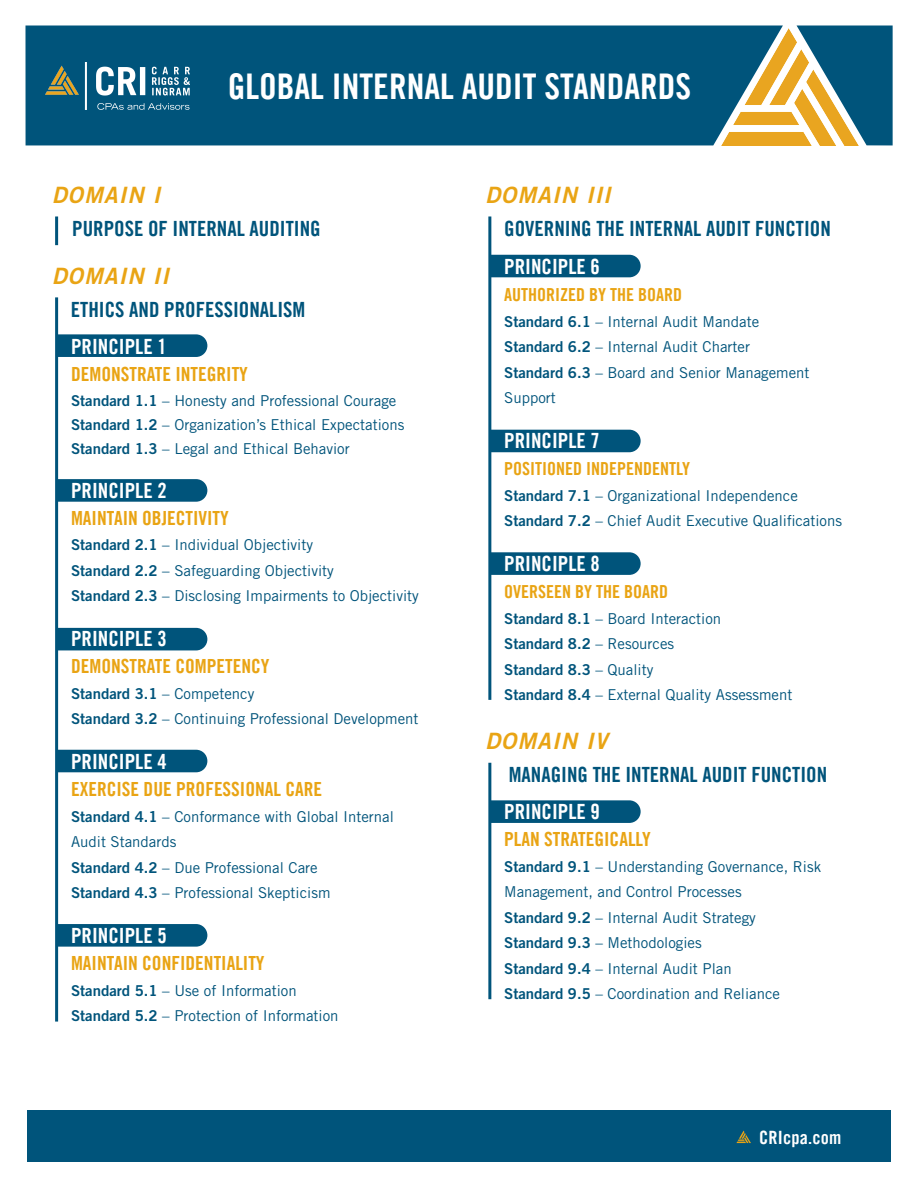
<style>
.page{position:relative;width:918px;height:1188px;background:#fff}
.page>*{position:absolute;margin:0;border:0;box-sizing:border-box;transform-origin:0 0}
.t1{font:35.4px "Trade Gothic LT Std Bd Cn 20";color:#fff}
.t2{font:22.5px "Trade Gothic LT Std Bd 2 Obl";letter-spacing:.05em;color:#e9a414}
.t3{font:21px "Trade Gothic LT Std Bd Cn 20";color:#00547b}
.t4{font:21px "Trade Gothic LT Std Bd Cn 20";color:#fff}
.t5{font:19.5px "Trade Gothic LT Std Bd Cn 20";color:#e9a414}
.t6{font:18.3px "Trade Gothic LT Std Bd Cn 20";letter-spacing:.01em;color:#fff}
.t7{font:18px "Trade Gothic LT Std Bd Cn 20";color:#e9a414}
.t8{font:15px/25.5px "Trade Gothic LT Std";color:#00547b}
.t9{font:15px/25.5px "Trade Gothic LT Std Bd 2";color:#00547b}
.s1{font-family:"Trade Gothic LT Std Bd 2"}
.s2{font-family:"Trade Gothic LT Std"}
</style>
<div class="page">
<div style="left:27px;top:1111px;width:864px;height:51px;background:#00547b"></div>
<svg style="left:736px;top:1131px;width:15px;height:12px"></svg>
<svg style="left:491px;top:800px;width:150px;height:23px;background:#095a7f"></svg>
<hr style="left:488px;top:763px;width:3px;height:236px;background:#00547b">
<div style="left:58px;top:334px;width:149px;height:23px;background:#00547b"></div>
<svg style="left:58px;top:479px;width:149px;height:23px;background:#08597f"></svg>
<div style="left:58px;top:628px;width:149px;height:22px;background:#00547b"></div>
<div style="left:58px;top:750px;width:149px;height:22px;background:#00547b"></div>
<svg style="left:58px;top:924px;width:149px;height:23px;background:#08597f"></svg>
<hr style="left:55px;top:297px;width:3px;height:725px;background:#00547b">
<div style="left:491px;top:430px;width:150px;height:22px;background:#00547b"></div>
<div style="left:491px;top:255px;width:150px;height:22px;background:#00547b"></div>
<svg style="left:491px;top:552px;width:150px;height:23px;background:#095a7f"></svg>
<hr style="left:488px;top:216px;width:3px;height:484px;background:#00547b">
<hr style="left:55px;top:216px;width:3px;height:29px;background:#00547b">
<div style="left:25px;top:26px;width:758px;height:119px;background:#00547b"></div>
<img style="left:722px;top:28px;width:75px;height:117px">
<img style="left:46px;top:62px;width:144px;height:48px">
<svg style="left:797px;top:26px;width:96px;height:119px"></svg>
<h1 class="t1" style="left:228px;top:65px;width:465px">GLOBAL INTERNAL AUDIT STANDARDS</h1>
<h2 class="t2" style="left:52px;top:181px;width:110px">DOMAIN I</h2>
<h3 class="t3" style="left:72px;top:216px;width:250px">PURPOSE OF INTERNAL AUDITING</h3>
<h2 class="t2" style="left:52px;top:262px;width:119px">DOMAIN II</h2>
<h3 class="t3" style="left:71px;top:297px;width:236px">ETHICS AND PROFESSIONALISM</h3>
<h3 class="t4" style="left:71px;top:334px;width:97px">PRINCIPLE 1</h3>
<h3 class="t5" style="left:71px;top:362px;width:178px">DEMONSTRATE INTEGRITY</h3>
<p class="t8" style="left:71px;top:389px;width:335px;line-height:24px"><span class="s1">Standard 1.1</span> – Honesty and Professional Courage<br><span class="s1">Standard 1.2</span> – Organization’s Ethical Expectations<br><span class="s1">Standard 1.3</span> – Legal and Ethical Behavior</p>
<h3 class="t4" style="left:71px;top:478px;width:97px">PRINCIPLE 2</h3>
<h3 class="t5" style="left:71px;top:506px;width:159px">MAINTAIN OBJECTIVITY</h3>
<p class="t8" style="left:71px;top:532px;width:349px"><span class="s1">Standard 2.1</span> – Individual Objectivity<br><span class="s1">Standard 2.2</span> – Safeguarding Objectivity<br><span class="s1">Standard 2.3</span> – Disclosing Impairments to Objectivity</p>
<h3 class="t4" style="left:71px;top:626px;width:97px">PRINCIPLE 3</h3>
<h3 class="t5" style="left:71px;top:655px;width:200px">DEMONSTRATE COMPETENCY</h3>
<p class="t9" style="left:71px;top:681px;width:185px">Standard 3.1 <span class="s2">– Competency</span></p>
<p class="t8" style="left:71px;top:706px;width:349px"><span class="s1">Standard 3.2</span> – Continuing Professional Development</p>
<h3 class="t4" style="left:71px;top:749px;width:97px">PRINCIPLE 4</h3>
<h3 class="t5" style="left:71px;top:778px;width:253px">EXERCISE DUE PROFESSIONAL CARE</h3>
<p class="t8" style="left:71px;top:804px;width:324px"><span class="s1">Standard 4.1</span> – Conformance with Global Internal Audit Standards<br><span class="s1">Standard 4.2</span> – Due Professional Care<br><span class="s1">Standard 4.3</span> – Professional Skepticism</p>
<h3 class="t4" style="left:71px;top:923px;width:97px">PRINCIPLE 5</h3>
<h3 class="t5" style="left:71px;top:952px;width:195px">MAINTAIN CONFIDENTIALITY</h3>
<p class="t8" style="left:71px;top:978px;width:269px"><span class="s1">Standard 5.1</span> – Use of Information<br><span class="s1">Standard 5.2</span> – Protection of Information</p>
<h2 class="t2" style="left:485px;top:181px;width:127px">DOMAIN III</h2>
<h3 class="t3" style="left:504px;top:216px;width:328px">GOVERNING THE INTERNAL AUDIT FUNCTION</h3>
<h3 class="t4" style="left:504px;top:254px;width:97px">PRINCIPLE 6</h3>
<p class="t7" style="left:504px;top:284px;width:179px">AUTHORIZED BY THE BOARD</p>
<p class="t8" style="left:504px;top:309px;width:307px"><span class="s1">Standard 6.1</span> – Internal Audit Mandate<br><span class="s1">Standard 6.2</span> – Internal Audit Charter<br><span class="s1">Standard 6.3</span> – Board and Senior Management<br>Support</p>
<h3 class="t4" style="left:504px;top:428px;width:97px">PRINCIPLE 7</h3>
<p class="t7" style="left:504px;top:458px;width:187px">POSITIONED INDEPENDENTLY</p>
<p class="t8" style="left:504px;top:483px;width:339px"><span class="s1">Standard 7.1</span> – Organizational Independence<br><span class="s1">Standard 7.2</span> – Chief Audit Executive Qualifications</p>
<h3 class="t4" style="left:504px;top:551px;width:97px">PRINCIPLE 8</h3>
<p class="t7" style="left:504px;top:581px;width:165px">OVERSEEN BY THE BOARD</p>
<p class="t8" style="left:504px;top:606px;width:219px"><span class="s1">Standard 8.1</span> – Board Interaction</p>
<p class="t9" style="left:504px;top:631px;width:171px">Standard 8.2 <span class="s2">– Resources<br></span>Standard 8.3 <span class="s2">– Quality</span></p>
<p class="t8" style="left:504px;top:682px;width:290px"><span class="s1">Standard 8.4</span> – External Quality Assessment</p>
<h2 class="t2" style="left:485px;top:727px;width:124px">DOMAIN IV</h2>
<h3 class="t3" style="left:509px;top:762px;width:320px">MANAGING THE INTERNAL AUDIT FUNCTION</h3>
<h3 class="t4" style="left:504px;top:799px;width:97px">PRINCIPLE 9</h3>
<h3 class="t5" style="left:504px;top:827px;width:148px">PLAN STRATEGICALLY</h3>
<p class="t8" style="left:504px;top:853px;width:319px"><span class="s1">Standard 9.1</span> – Understanding Governance, Risk Management, and Control Processes<br><span class="s1">Standard 9.2</span> – Internal Audit Strategy<br><span class="s1">Standard 9.3</span> – Methodologies<br><span class="s1">Standard 9.4</span> – Internal Audit Plan<br><span class="s1">Standard 9.5</span> – Coordination and Reliance</p>
<p class="t6" style="left:759px;top:1126px;width:84px">CRIcpa.com</p>
</div>
